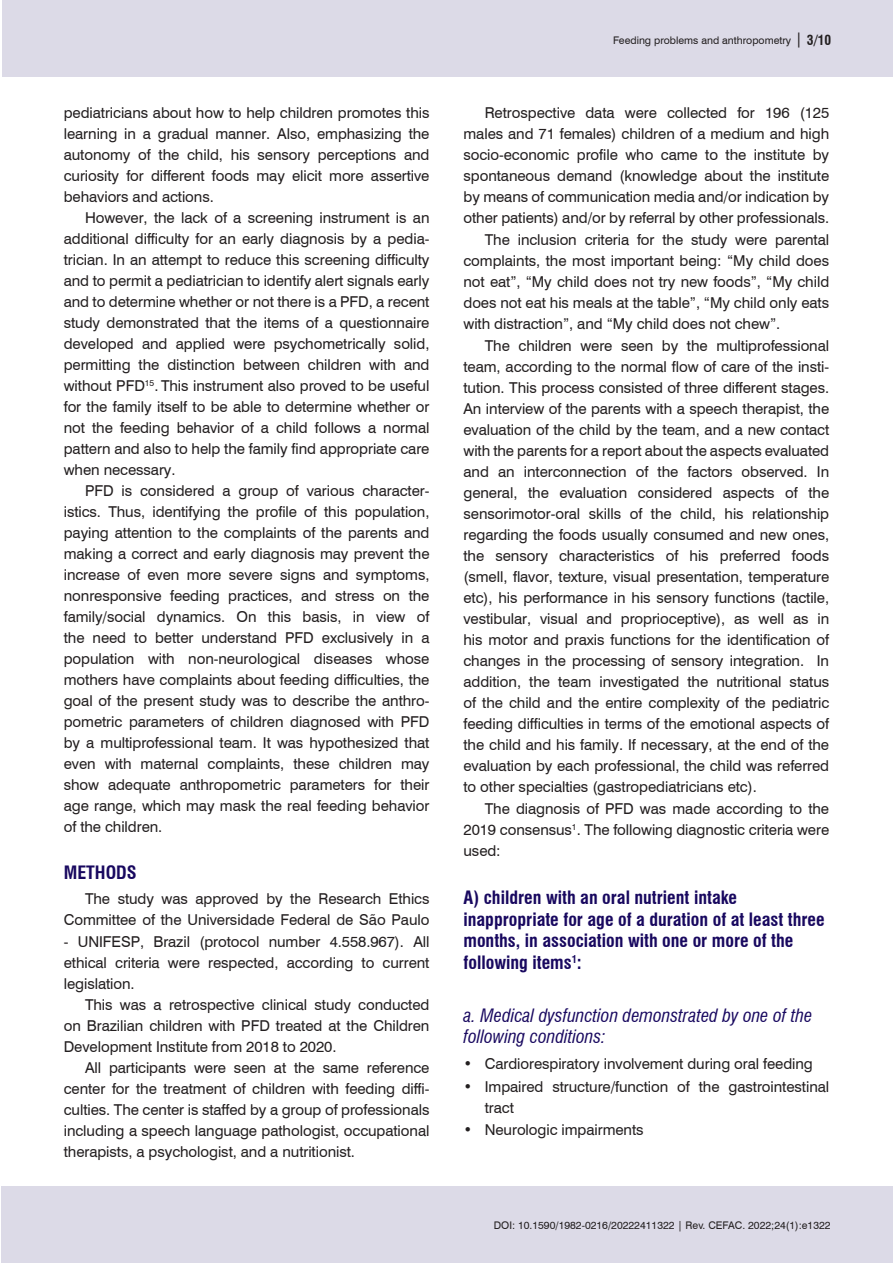
<style>
.page{position:relative;width:893px;height:1263px;background:#fff}
.page>*{position:absolute;margin:0;border:0;box-sizing:border-box;transform-origin:0 0}
.Nivel_2{font:700 condensed 18px/21.6px "Swiss 721 BT";color:#18085f}
.Nivel_3{font:italic condensed 18px/21.6px "Swiss 721 BT";color:#18085f}
.Nivel_1{font:700 condensed 18px "Swiss 721 BT";color:#18085f}
.Corpo_do_texto_INGL{font:15px/21px "Swiss 721 BT";letter-spacing:-.005em;color:#231f20;text-align:justify}
.t1{font:10.5px "Swiss 721 BT";color:#231f20}
.s1{font-size:15px}
.s2{font-weight:700;font-stretch:condensed;font-size:13.5px}
</style>
<div class="page">
<div style="left:1px;top:1186px;width:892px;height:77px;background:#dcdae7"></div>
<div style="left:2px;top:0;width:891px;height:77px;background:#dcdae7"></div>
<p class="Corpo_do_texto_INGL" style="left:64px;top:101px;width:367px">pediatricians about how to help children promotes this learning in a gradual manner. Also, emphasizing the autonomy of the child, his sensory perceptions and curiosity for different foods may elicit more assertive behaviors and actions.</p>
<p class="Corpo_do_texto_INGL" style="left:64px;top:206px;width:367px;text-indent:21px">However, the lack of a screening instrument is an additional difficulty for an early diagnosis by a pedia&shy;trician. In an attempt to reduce this screening difficulty and to permit a pediatrician to identify alert signals early and to determine whether or not there is a PFD, a recent study demonstrated that the items of a questionnaire developed and applied were psychometrically solid, permitting the distinction between children with and without PFD<sup>15</sup>. This instrument also proved to be useful for the family itself to be able to determine whether or not the feeding behavior of a child follows a normal pattern and also to help the family find appropriate care when necessary.</p>
<p class="Corpo_do_texto_INGL" style="left:64px;top:479px;width:367px;text-indent:21px">PFD is considered a group of various character&shy;istics. Thus, identifying the profile of this population, paying attention to the complaints of the parents and making a correct and early diagnosis may prevent the increase of even more severe signs and symptoms, nonresponsive feeding practices, and stress on the family/social dynamics. On this basis, in view of the need to better understand PFD exclusively in a population with non-neurological diseases whose mothers have complaints about feeding difficulties, the goal of the present study was to describe the anthro&shy;pometric parameters of children diagnosed with PFD by a multiprofessional team. It was hypothesized that even with maternal complaints, these children may show adequate anthropometric parameters for their age range, which may mask the real feeding behavior of the children.</p>
<p class="Nivel_1" style="left:64px;top:862px;width:74px">METHODS</p>
<p class="Corpo_do_texto_INGL" style="left:64px;top:888px;width:367px;text-align:right">The study was approved by the Research Ethics<br>Committee of the Universidade Federal de São Paulo</p>
<p class="Corpo_do_texto_INGL" style="left:64px;top:930px;width:367px">- UNIFESP, Brazil (protocol number 4.558.967). All ethical criteria were respected, according to current legislation.</p>
<p class="Corpo_do_texto_INGL" style="left:64px;top:993px;width:367px;text-indent:21px">This was a retrospective clinical study conducted on Brazilian children with PFD treated at the Children Development Institute from 2018 to 2020.</p>
<p class="Corpo_do_texto_INGL" style="left:64px;top:1056px;width:367px;text-indent:21px">All participants were seen at the same reference center for the treatment of children with feeding diffi&shy;culties. The center is staffed by a group of professionals including a speech language pathologist, occupational therapists, a psychologist, and a nutritionist.</p>
<p class="t1" style="left:613px;top:33px;width:220px">Feeding problems and anthropometry <span class="s1">|</span> <span class="s2">3/10</span></p>
<p class="Corpo_do_texto_INGL" style="left:463px;top:101px;width:367px;text-indent:21px">Retrospective data were collected for 196 (125 males and 71 females) children of a medium and high socio-economic profile who came to the institute by spontaneous demand (knowledge about the institute by means of communication media and/or indication by other patients) and/or by referral by other professionals.</p>
<p class="Corpo_do_texto_INGL" style="left:463px;top:228px;width:367px;text-indent:21px">The inclusion criteria for the study were parental complaints, the most important being: “My child does not eat”, “My child does not try new foods”, “My child does not eat his meals at the table”, “My child only eats with distraction”, and “My child does not chew”.</p>
<p class="Corpo_do_texto_INGL" style="left:463px;top:334px;width:367px;text-indent:21px">The children were seen by the multiprofessional team, according to the normal flow of care of the insti&shy;tution. This process consisted of three different stages.<br>An interview of the parents with a speech therapist, the evaluation of the child by the team, and a new contact with the parents for a report about the aspects evaluated and an interconnection of the factors observed. In general, the evaluation considered aspects of the sensorimotor-oral skills of the child, his relationship regarding the foods usually consumed and new ones, the sensory characteristics of his preferred foods (smell, flavor, texture, visual presentation, temperature etc), his performance in his sensory functions (tactile, vestibular, visual and proprioceptive), as well as in his motor and praxis functions for the identification of changes in the processing of sensory integration. In addition, the team investigated the nutritional status of the child and the entire complexity of the pediatric feeding difficulties in terms of the emotional aspects of the child and his family. If necessary, at the end of the evaluation by each professional, the child was referred to other specialties (gastropediatricians etc).</p>
<p class="Corpo_do_texto_INGL" style="left:463px;top:798px;width:367px;text-indent:21px">The diagnosis of PFD was made according to the 2019 consensus<sup>1</sup>. The following diagnostic criteria were used:</p>
<p class="Nivel_2" style="left:463px;top:887px;width:363px">A) children with an oral nutrient intake inappropriate for age of a duration of at least three months, in association with one or more of the following items<sup>1</sup>:</p>
<p class="Nivel_3" style="left:463px;top:1004px;width:350px">a. Medical dysfunction demonstrated by one of the following conditions:</p>
<p class="Corpo_do_texto_INGL" style="left:463px;top:1053px;width:351px">• Cardiorespiratory involvement during oral feeding</p>
<p class="Corpo_do_texto_INGL" style="left:485px;top:1075px;width:346px;text-indent:-21px">• Impaired structure/function of the gastrointestinal tract</p>
<p class="Corpo_do_texto_INGL" style="left:463px;top:1118px;width:182px">• Neurologic impairments</p>
<p class="t1" style="left:494px;top:1218px;width:338px">DOI: 10.1590/1982-0216/20222411322 | Rev. CEFAC. 2022;24(1):e1322</p>
</div>
